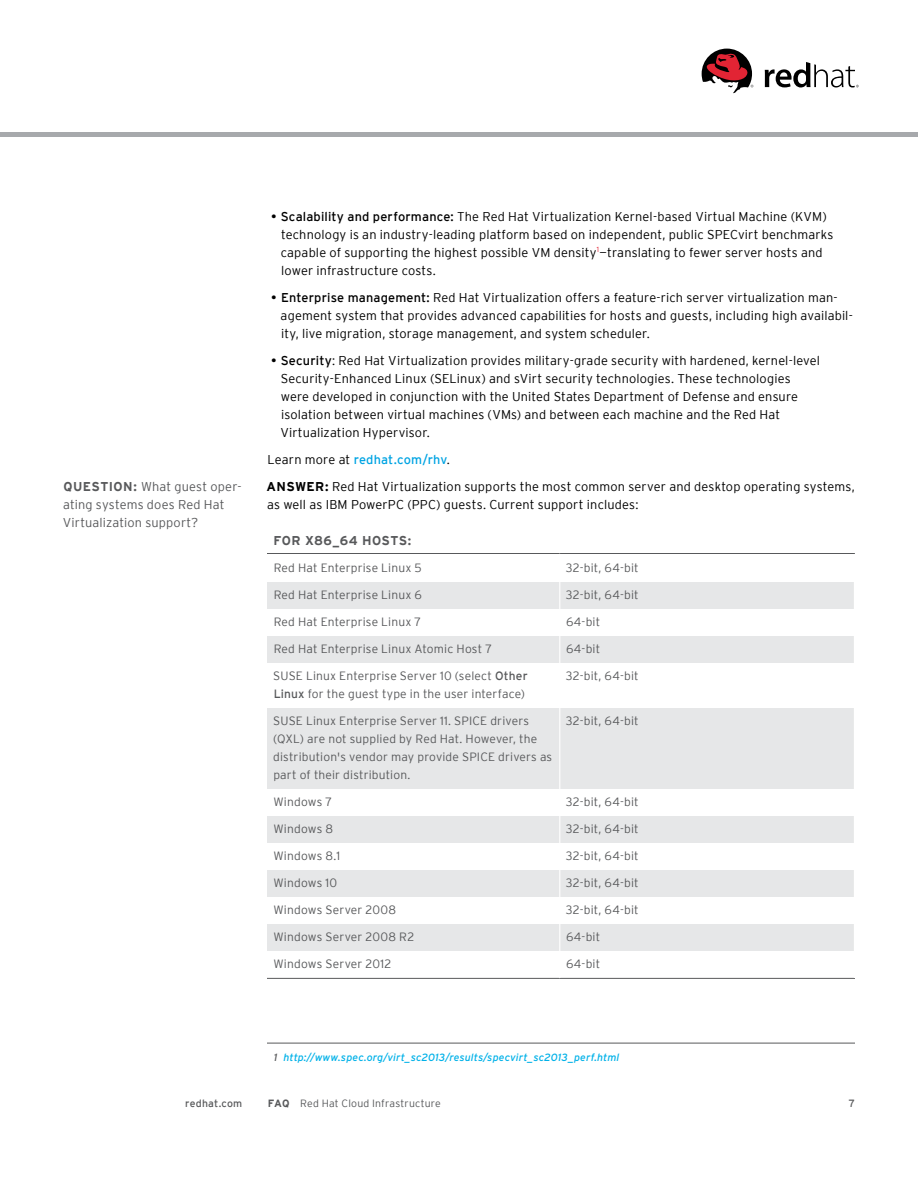
<style>
.page{position:relative;width:918px;height:1188px;background:#fff}
.page>*{position:absolute;margin:0;border:0;box-sizing:border-box;transform-origin:0 0}
.t1{font:300 12.75px/18px "Interstate";letter-spacing:.01em;color:#000}
.t2{font:300 12.75px/18px "Interstate";letter-spacing:.01em;color:#58595b}
.t3{font:700 12.75px "Interstate";letter-spacing:.035em;color:#58595b}
.t4{font:300 12px/18px "Interstate";letter-spacing:.015em;color:#58595b}
.t5{font:italic 10.5px "Interstate";letter-spacing:.015em;color:#00b1e8}
.t6{font:300 10.5px "Interstate";letter-spacing:.02em;color:#58595b}
.t7{font:10.5px "Interstate";letter-spacing:.02em;color:#58595b}
.s1{font-weight:700}
.s2{font-weight:400}
.s3{font-weight:400;color:#00a4e3}
.s4{color:#58595b}
</style>
<div class="page">
<svg style="left:267px;top:582px;width:587px;height:369px;fill:#e6e7e8"></svg>
<hr style="left:267px;top:553px;width:293px;height:1px;background:#58595b">
<hr style="left:560px;top:553px;width:295px;height:1px;background:#58595b">
<hr style="left:267px;top:978px;width:293px;height:1px;background:#58595b">
<hr style="left:560px;top:978px;width:295px;height:1px;background:#58595b">
<svg style="left:559px;top:582px;width:1px;height:81px"></svg>
<hr style="left:559px;top:663px;width:1px;height:45px;background:#fff">
<hr style="left:559px;top:708px;width:1px;height:81px;background:#fff">
<svg style="left:559px;top:789px;width:1px;height:162px"></svg>
<hr style="left:267px;top:1043px;width:588px;height:1px;background:#58595b">
<svg style="left:765px;top:62px;width:94px;height:25px"></svg>
<svg style="left:702px;top:49px;width:51px;height:45px"></svg>
<hr style="left:0;top:133px;width:918px;height:4px;background:#a7a9ac">
<p class="t2" style="left:63px;top:477px;width:180px"><span class="s1">QUESTION:</span> What guest oper&shy;ating systems does Red Hat<br>Virtualization support?</p>
<p class="t1" style="left:281px;top:207px;width:554px;text-indent:-10px"><span class="s2">• Scalability and performance:</span> The Red Hat Virtualization Kernel-based Virtual Machine (KVM) technology is an industry-leading platform based on independent, public SPECvirt benchmarks capable of supporting the highest possible VM density<sup>1</sup>—translating to fewer server hosts and lower infrastructure costs.</p>
<p class="t1" style="left:281px;top:288px;width:574px;text-indent:-10px"><span class="s2">• Enterprise management:</span> Red Hat Virtualization offers a feature-rich server virtualization man&shy;agement system that provides advanced capabilities for hosts and guests, including high availabil&shy;ity, live migration, storage management, and system scheduler.</p>
<p class="t1" style="left:280px;top:351px;width:541px;text-indent:-9px"><span class="s2">• Security</span>: Red Hat Virtualization provides military-grade security with hardened, kernel-level Security-Enhanced Linux (SELinux) and sVirt security technologies. These technologies were developed in conjunction with the United States Department of Defense and ensure isolation between virtual machines (VMs) and between each machine and the Red Hat Virtualization Hypervisor.</p>
<p class="t1" style="left:267px;top:445px;width:590px;line-height:27px">Learn more at <span class="s3">redhat.com/rhv</span>.<br><span class="s1">ANSWER:</span> Red Hat Virtualization supports the most common server and desktop operating systems,</p>
<p class="t1" style="left:267px;top:495px;width:373px">as well as IBM PowerPC (PPC) guests. Current support includes:</p>
<p class="t3" style="left:274px;top:533px;width:139px">FOR X86_64 HOSTS:</p>
<p class="t4" style="left:274px;top:558px;width:150px">Red Hat Enterprise Linux 5</p>
<p class="t4" style="left:566px;top:558px;width:74px">32-bit, 64-bit</p>
<p class="t4" style="left:274px;top:585px;width:150px">Red Hat Enterprise Linux 6</p>
<p class="t4" style="left:566px;top:585px;width:74px">32-bit, 64-bit</p>
<p class="t4" style="left:274px;top:612px;width:149px">Red Hat Enterprise Linux 7</p>
<p class="t4" style="left:566px;top:612px;width:36px">64-bit</p>
<p class="t4" style="left:274px;top:639px;width:220px">Red Hat Enterprise Linux Atomic Host 7</p>
<p class="t4" style="left:566px;top:639px;width:36px">64-bit</p>
<p class="t4" style="left:273px;top:666px;width:256px">SUSE Linux Enterprise Server 10 (select <span class="s2">Other<br>Linux</span> for the guest type in the user interface)</p>
<p class="t4" style="left:566px;top:666px;width:74px">32-bit, 64-bit</p>
<p class="t4" style="left:273px;top:711px;width:281px">SUSE Linux Enterprise Server 11. SPICE drivers (QXL) are not supplied by Red Hat. However, the distribution's vendor may provide SPICE drivers as part of their distribution.</p>
<p class="t4" style="left:566px;top:711px;width:74px">32-bit, 64-bit</p>
<p class="t4" style="left:273px;top:792px;width:60px">Windows 7</p>
<p class="t4" style="left:566px;top:792px;width:74px">32-bit, 64-bit</p>
<p class="t4" style="left:273px;top:819px;width:61px">Windows 8</p>
<p class="t4" style="left:566px;top:819px;width:74px">32-bit, 64-bit</p>
<p class="t4" style="left:273px;top:846px;width:68px">Windows 8.1</p>
<p class="t4" style="left:566px;top:846px;width:74px">32-bit, 64-bit</p>
<p class="t4" style="left:273px;top:873px;width:65px">Windows 10</p>
<p class="t4" style="left:566px;top:873px;width:74px">32-bit, 64-bit</p>
<p class="t4" style="left:273px;top:900px;width:124px">Windows Server 2008</p>
<p class="t4" style="left:566px;top:900px;width:74px">32-bit, 64-bit</p>
<p class="t4" style="left:273px;top:927px;width:142px">Windows Server 2008 R2</p>
<p class="t4" style="left:566px;top:927px;width:36px">64-bit</p>
<p class="t4" style="left:273px;top:954px;width:119px">Windows Server 2012</p>
<p class="t4" style="left:566px;top:954px;width:36px">64-bit</p>
<p class="t5" style="left:274px;top:1052px;width:347px"><span class="s4">1</span> http://www.spec.org/virt_sc2013/results/specvirt_sc2013_perf.html</p>
<p class="t7" style="left:185px;top:1097px;width:59px">redhat.com</p>
<p class="t6" style="left:268px;top:1097px;width:175px"><span class="s1">FAQ</span> Red Hat Cloud Infrastructure</p>
<p class="t7" style="left:849px;top:1097px;width:8px">7</p>
</div>
